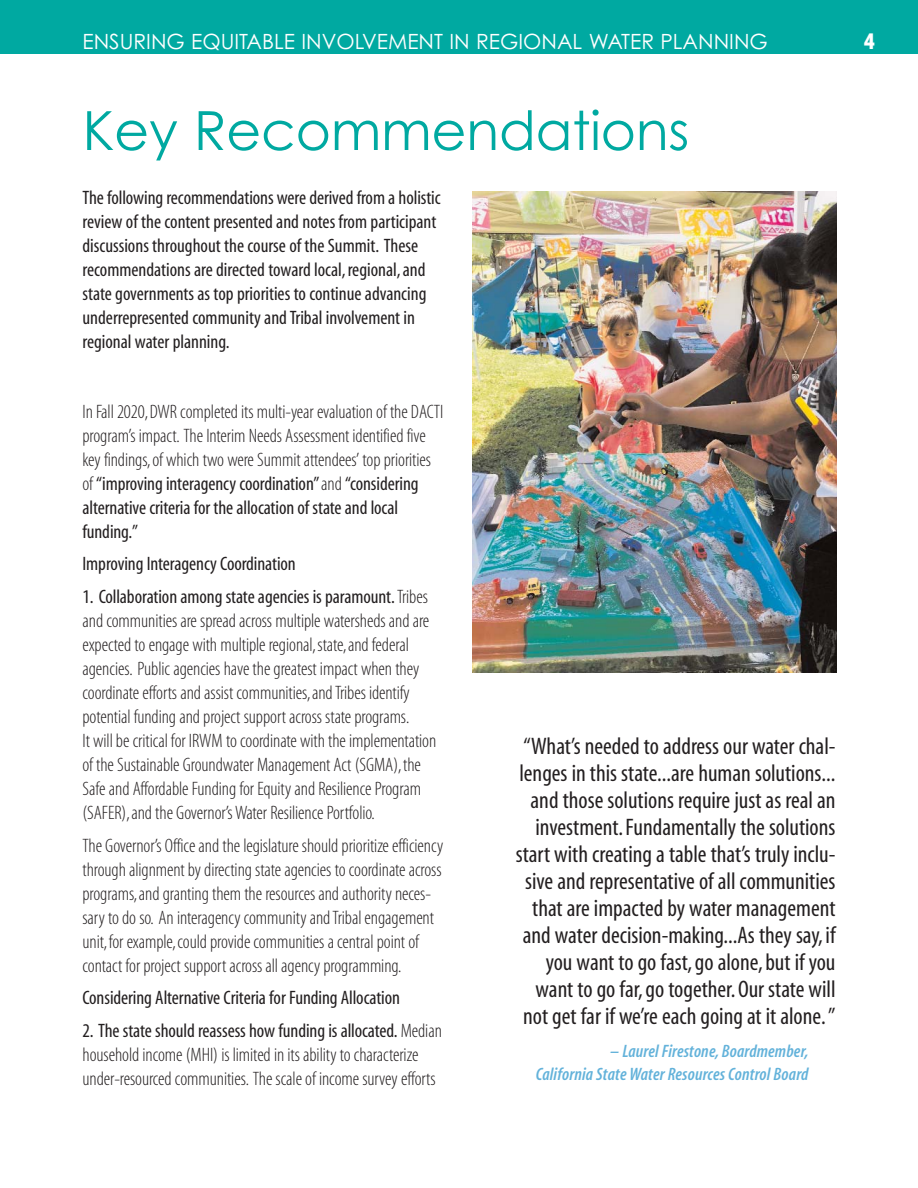
<style>
.page{position:relative;width:918px;height:1188px;background:#fff}
.page>*{position:absolute;margin:0;border:0;box-sizing:border-box;transform-origin:0 0}
.t1{font:54px "Century Gothic";letter-spacing:-.005em;color:#00a9a1}
.t2{font:24px/27px "Myriad MM 400 300";color:#231f20;text-align:right}
.t3{font:24px "Myriad MM 830 300";color:#fff}
.t4{font:21px "Century Gothic";color:#fff}
.t5{font:19.5px/24px "Myriad MM 215 300";letter-spacing:-.005em;color:#231f20}
.t6{font:19.5px/24px "Myriad MM 400 300";letter-spacing:-.005em;color:#231f20}
.t7{font:18px/22.5px "Myriad MM It 565 300";letter-spacing:.01em;color:#63b2da;text-align:right}
.s1{font-family:"Myriad MM 215 300"}
</style>
<div class="page">
<div style="left:0;top:0;width:918px;height:54px;background:#00a9a1"></div>
<img style="left:472px;top:192px;width:365px;height:480px">
<p class="t4" style="left:82px;top:34px;width:687px">ENSURING EQUITABLE INVOLVEMENT IN REGIONAL WATER PLANNING</p>
<p class="t3" style="left:864px;top:32px;width:12px">4</p>
<h1 class="t1" style="left:82px;top:110px;width:608px">Key Recommendations</h1>
<p class="t6" style="left:82px;top:187px;width:360px">The following recommendations were derived from a holistic review of the content presented and notes from participant discussions throughout the course of the Summit. These recommendations are directed toward local, regional, and state governments as top priorities to continue advancing underrepresented community and Tribal involvement in regional water planning.</p>
<p class="t5" style="left:82px;top:401px;width:362px">In Fall 2020,DWR completed its multi-year evaluation of the DACTI program’s impact. The Interim Needs Assessment identified five key findings,of which two were Summit attendees’ top priorities</p>
<p class="t6" style="left:82px;top:473px;width:338px"><span class="s1">of</span> “improving interagency coordination”<span class="s1">and</span> “considering alternative criteria for the allocation of state and local funding.”</p>
<p class="t6" style="left:83px;top:554px;width:215px">Improving Interagency Coordination</p>
<p class="t6" style="left:83px;top:586px;width:347px">1. Collaboration among state agencies is paramount.<span class="s1">Tribes</span></p>
<p class="t5" style="left:83px;top:610px;width:355px">and communities are spread across multiple watersheds and are expected to engage with multiple regional,state,and federal agencies. Public agencies have the greatest impact when they coordinate efforts and assist communities,and Tribes identify potential funding and project support across state programs.<br>It will be critical for IRWM to coordinate with the implementation of the Sustainable Groundwater Management Act (SGMA),the Safe and Affordable Funding for Equity and Resilience Program (SAFER),and the Governor’s Water Resilience Portfolio.</p>
<p class="t5" style="left:83px;top:835px;width:362px">The Governor’s Office and the legislature should prioritize efficiency through alignment by directing state agencies to coordinate across programs,and granting them the resources and authority neces&shy;sary to do so. An interagency community and Tribal engagement unit,for example,could provide communities a central point of contact for project support across all agency programming.</p>
<p class="t6" style="left:83px;top:987px;width:319px">Considering Alternative Criteria for Funding Allocation</p>
<p class="t6" style="left:83px;top:1020px;width:361px">2. The state should reassess how funding is allocated. <span class="s1">Median</span></p>
<p class="t5" style="left:83px;top:1044px;width:355px">household income (MHI) is limited in its ability to characterize under-resourced communities. The scale of income survey efforts</p>
<p class="t2" style="left:516px;top:735px;width:321px">“What’s needed to address our water chal&shy;lenges in this state...are human solutions... and those solutions require just as real an investment.Fundamentally the solutions start with creating a table that’s truly inclu&shy;sive and representative of all communities that are impacted by water management and water decision-making...As they say, if you want to go fast, go alone, but if you want to go far, go together.Our state will not get far if we’re each going at it alone.”</p>
<p class="t7" style="left:536px;top:1042px;width:274px">– Laurel Firestone, Boardmember,<br>California State Water Resources Control Board</p>
</div>
